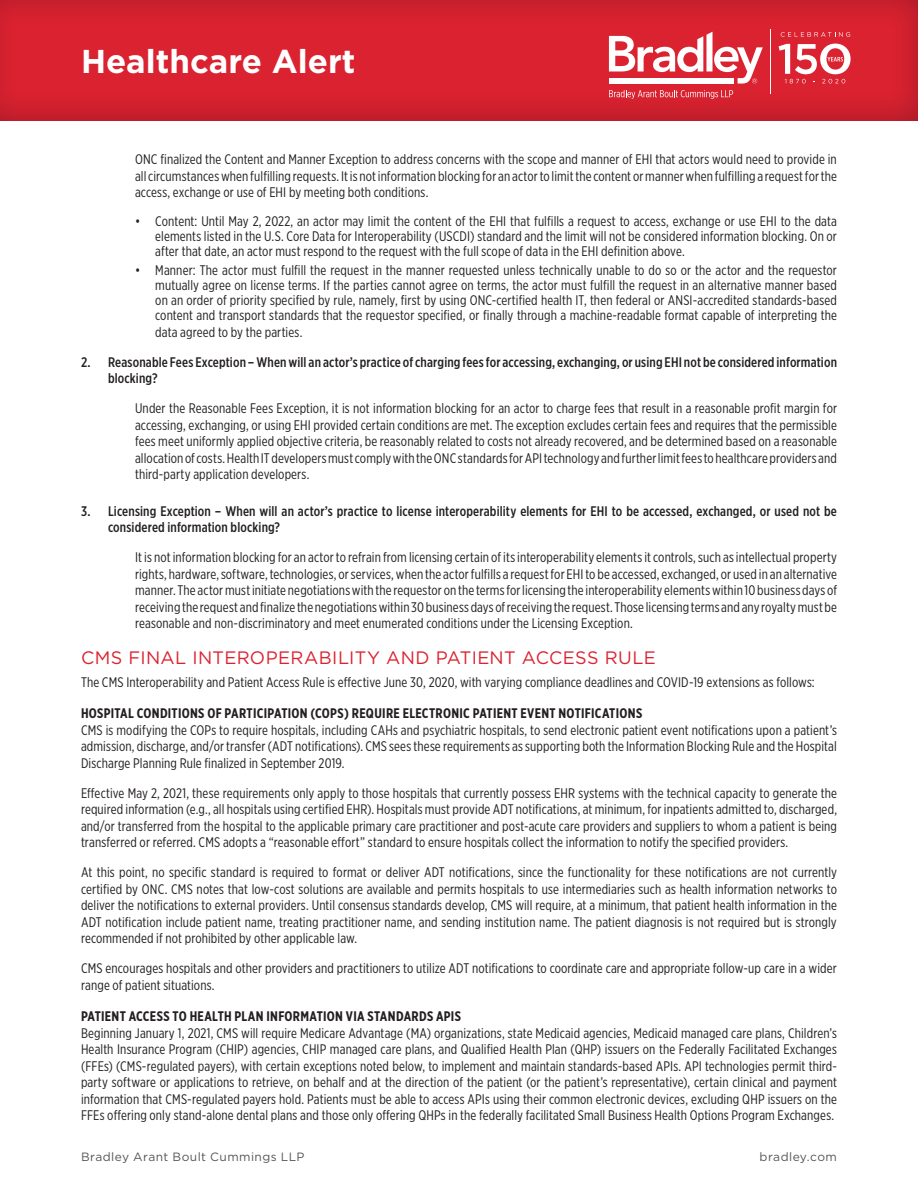
<style>
.page{position:relative;width:918px;height:1188px;background:#fff}
.page>*{position:absolute;margin:0;border:0;box-sizing:border-box;transform-origin:0 0}
.t1{font:700 33px "Gotham";color:#fff}
.t2{font:18px "Gotham";letter-spacing:.02em;color:#db2230}
.t3{font:13.8px/16.5px "Gotham X Narrow";letter-spacing:.01em;color:#231f20;text-align:justify}
.t4{font:500 13.8px/16.5px "Gotham X Narrow";letter-spacing:.01em;color:#231f20}
.t5{font:700 13.8px "Gotham X Narrow";letter-spacing:.02em;color:#231f20}
.t6{font:12px "Gotham";letter-spacing:.035em;color:#545557}
</style>
<div class="page">
<div style="left:0;top:0;width:918px;height:124px;background:#182a68;opacity:.3"></div>
<hr style="left:770px;top:30px;width:1px;height:64px;background:#fff">
<svg style="left:779px;top:44px;width:72px;height:39px"></svg>
<svg style="left:781px;top:32px;width:69px;height:5px"></svg>
<svg style="left:609px;top:90px;width:124px;height:9px"></svg>
<svg style="left:609px;top:32px;width:154px;height:52px"></svg>
<h1 class="t1" style="left:81px;top:39px;width:276px">Healthcare Alert</h1>
<p class="t3" style="left:135px;top:151px;width:704px">ONC finalized the Content and Manner Exception to address concerns with the scope and manner of EHI that actors would need to provide in all circumstances when fulfilling requests. It is not information blocking for an actor to limit the content or manner when fulfilling a request for the access, exchange or use of EHI by meeting both conditions.</p>
<p class="t3" style="left:155px;top:213px;width:683px;line-height:15px;text-indent:-20px">• Content: Until May 2, 2022, an actor may limit the content of the EHI that fulfills a request to access, exchange or use EHI to the data elements listed in the U.S. Core Data for Interoperability (USCDI) standard and the limit will not be considered information blocking. On or after that date, an actor must respond to the request with the full scope of data in the EHI definition above.</p>
<p class="t3" style="left:155px;top:263px;width:683px;line-height:15px;text-indent:-20px">• Manner: The actor must fulfill the request in the manner requested unless technically unable to do so or the actor and the requestor mutually agree on license terms. If the parties cannot agree on terms, the actor must fulfill the request in an alternative manner based on an order of priority specified by rule, namely, first by using ONC-certified health IT, then federal or ANSI-accredited standards-based content and transport standards that the requestor specified, or finally through a machine-readable format capable of interpreting the</p>
<p class="t3" style="left:155px;top:323px;width:149px">data agreed to by the parties.</p>
<p class="t4" style="left:108px;top:353px;width:731px;text-indent:-27px">2. Reasonable Fees Exception – When will an actor’s practice of charging fees for accessing, exchanging, or using EHI not be considered information blocking?</p>
<p class="t3" style="left:135px;top:400px;width:704px">Under the Reasonable Fees Exception, it is not information blocking for an actor to charge fees that result in a reasonable profit margin for accessing, exchanging, or using EHI provided certain conditions are met. The exception excludes certain fees and requires that the permissible fees meet uniformly applied objective criteria, be reasonably related to costs not already recovered, and be determined based on a reasonable allocation of costs. Health IT developers must comply with the ONC standards for API technology and further limit fees to healthcare providers and third-party application developers.</p>
<p class="t4" style="left:108px;top:503px;width:730px;text-indent:-27px">3. Licensing Exception – When will an actor’s practice to license interoperability elements for EHI to be accessed, exchanged, or used not be considered information blocking?</p>
<p class="t3" style="left:135px;top:549px;width:704px">It is not information blocking for an actor to refrain from licensing certain of its interoperability elements it controls, such as intellectual property rights, hardware, software, technologies, or services, when the actor fulfills a request for EHI to be accessed, exchanged, or used in an alternative manner. The actor must initiate negotiations with the requestor on the terms for licensing the interoperability elements within 10 business days of receiving the request and finalize the negotiations within 30 business days of receiving the request. Those licensing terms and any royalty must be reasonable and non-discriminatory and meet enumerated conditions under the Licensing Exception.</p>
<h2 class="t2" style="left:81px;top:646px;width:576px">CMS FINAL INTEROPERABILITY AND PATIENT ACCESS RULE</h2>
<p class="t3" style="left:81px;top:673px;width:735px">The CMS Interoperability and Patient Access Rule is effective June 30, 2020, with varying compliance deadlines and COVID-19 extensions as follows:</p>
<p class="t5" style="left:81px;top:705px;width:563px">HOSPITAL CONDITIONS OF PARTICIPATION (COPS) REQUIRE ELECTRONIC PATIENT EVENT NOTIFICATIONS</p>
<p class="t3" style="left:81px;top:721px;width:757px">CMS is modifying the COPs to require hospitals, including CAHs and psychiatric hospitals, to send electronic patient event notifications upon a patient’s admission, discharge, and/or transfer (ADT notifications). CMS sees these requirements as supporting both the Information Blocking Rule and the Hospital Discharge Planning Rule finalized in September 2019.</p>
<p class="t3" style="left:81px;top:784px;width:758px">Effective May 2, 2021, these requirements only apply to those hospitals that currently possess EHR systems with the technical capacity to generate the required information (e.g., all hospitals using certified EHR). Hospitals must provide ADT notifications, at minimum, for inpatients admitted to, discharged, and/or transferred from the hospital to the applicable primary care practitioner and post-acute care providers and suppliers to whom a patient is being transferred or referred. CMS adopts a “reasonable effort” standard to ensure hospitals collect the information to notify the specified providers.</p>
<p class="t3" style="left:81px;top:864px;width:758px">At this point, no specific standard is required to format or deliver ADT notifications, since the functionality for these notifications are not currently certified by ONC. CMS notes that low-cost solutions are available and permits hospitals to use intermediaries such as health information networks to deliver the notifications to external providers. Until consensus standards develop, CMS will require, at a minimum, that patient health information in the ADT notification include patient name, treating practitioner name, and sending institution name. The patient diagnosis is not required but is strongly recommended if not prohibited by other applicable law.</p>
<p class="t3" style="left:81px;top:960px;width:757px">CMS encourages hospitals and other providers and practitioners to utilize ADT notifications to coordinate care and appropriate follow-up care in a wider range of patient situations.</p>
<p class="t5" style="left:81px;top:1008px;width:382px">PATIENT ACCESS TO HEALTH PLAN INFORMATION VIA STANDARDS APIS</p>
<p class="t3" style="left:81px;top:1024px;width:758px">Beginning January 1, 2021, CMS will require Medicare Advantage (MA) organizations, state Medicaid agencies, Medicaid managed care plans, Children’s Health Insurance Program (CHIP) agencies, CHIP managed care plans, and Qualified Health Plan (QHP) issuers on the Federally Facilitated Exchanges (FFEs) (CMS-regulated payers), with certain exceptions noted below, to implement and maintain standards-based APIs. API technologies permit third&shy;party software or applications to retrieve, on behalf and at the direction of the patient (or the patient’s representative), certain clinical and payment information that CMS-regulated payers hold. Patients must be able to access APIs using their common electronic devices, excluding QHP issuers on the FFEs offering only stand-alone dental plans and those only offering QHPs in the federally facilitated Small Business Health Options Program Exchanges.</p>
<p class="t6" style="left:81px;top:1149px;width:225px">Bradley Arant Boult Cummings LLP</p>
<p class="t6" style="left:760px;top:1149px;width:79px">bradley.com</p>
</div>
